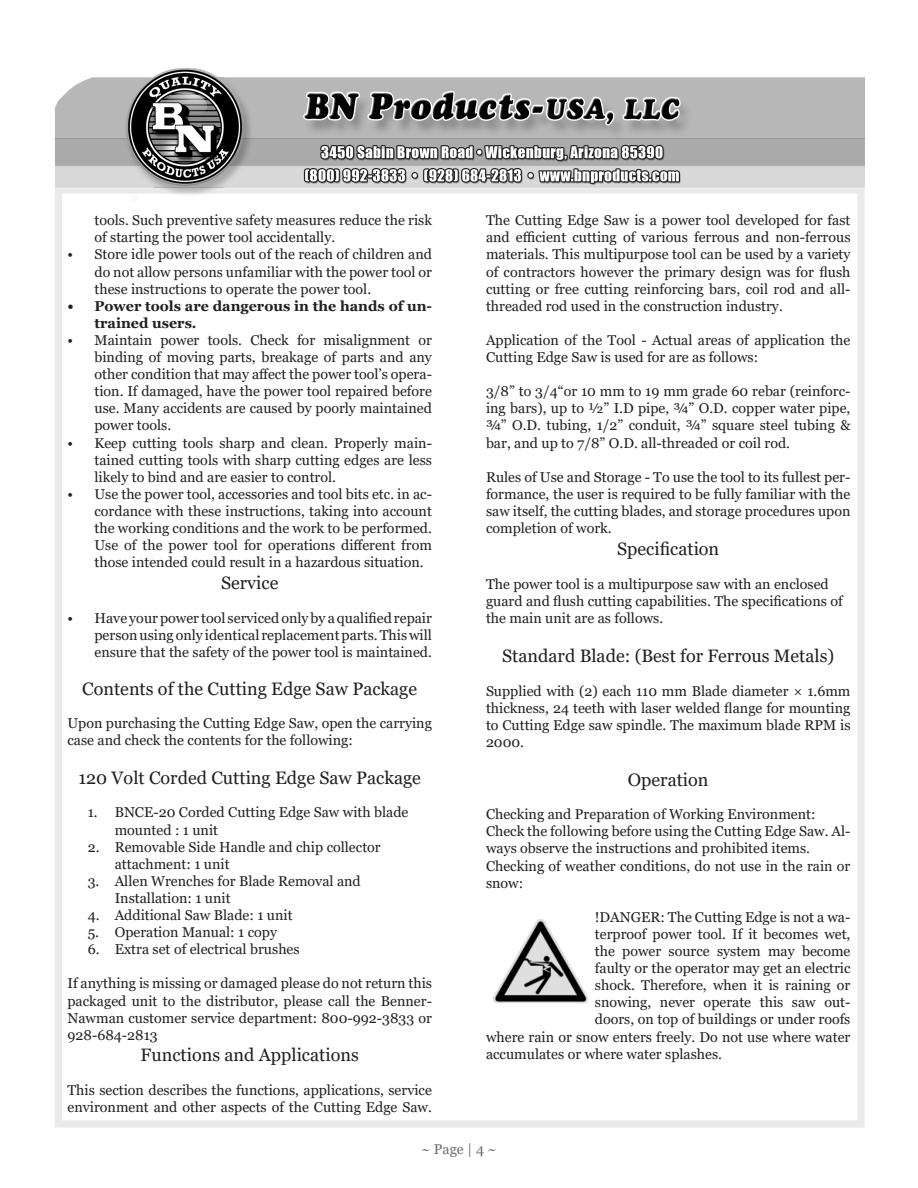
<style>
.page{position:relative;width:918px;height:1188px;background:#fff}
.page>*{position:absolute;margin:0;border:0;box-sizing:border-box;transform-origin:0 0}
.Paragraph_TOC{font:18px "Georgia";color:#231f20}
.t1{font:14.25px/17.1px "Georgia";color:#231f20}
.t2{font:700 14.25px/17.1px "Georgia";color:#231f20}
.t3{font:14.25px "Georgia";color:#6c6d70}
</style>
<div class="page">
<div style="left:55px;top:186px;width:810px;height:942px;background:#fff;border:7px solid #dcdddf"></div>
<img style="left:55px;top:67px;width:810px;height:135px">
<img style="left:493px;top:919px;width:95px;height:84px">
<p class="t1" style="left:94px;top:212px;width:339px">tools. Such preventive safety measures reduce the risk of starting the power tool accidentally.</p>
<p class="t1" style="left:94px;top:246px;width:339px;text-align:justify;text-indent:-27px">• Store idle power tools out of the reach of children and do not allow persons unfamiliar with the power tool or these instructions to operate the power tool.</p>
<p class="t2" style="left:94px;top:297px;width:339px;text-indent:-27px">• Power tools are dangerous in the hands of un&shy;trained users.</p>
<p class="t1" style="left:94px;top:332px;width:339px;text-align:justify;text-indent:-27px">• Maintain power tools. Check for misalignment or binding of moving parts, breakage of parts and any other condition that may affect the power tool’s opera&shy;tion. If damaged, have the power tool repaired before use. Many accidents are caused by poorly maintained power tools.</p>
<p class="t1" style="left:94px;top:434px;width:339px;text-align:justify;text-indent:-27px">• Keep cutting tools sharp and clean. Properly main&shy;tained cutting tools with sharp cutting edges are less likely to bind and are easier to control.</p>
<p class="t1" style="left:94px;top:486px;width:339px;text-align:justify;text-indent:-27px">• Use the power tool, accessories and tool bits etc. in ac&shy;cordance with these instructions, taking into account the working conditions and the work to be performed.<br>Use of the power tool for operations different from those intended could result in a hazardous situation.</p>
<p class="Paragraph_TOC" style="left:221px;top:572px;width:59px">Service</p>
<p class="t1" style="left:94px;top:610px;width:339px;text-align:justify;text-indent:-27px">• Have your power tool serviced only by a qualified repair person using only identical replacement parts. This will ensure that the safety of the power tool is maintained.</p>
<p class="Paragraph_TOC" style="left:82px;top:678px;width:336px">Contents of the Cutting Edge Saw Package</p>
<p class="t1" style="left:68px;top:715px;width:366px">Upon purchasing the Cutting Edge Saw, open the carrying case and check the contents for the following:</p>
<p class="Paragraph_TOC" style="left:78px;top:767px;width:344px">120 Volt Corded Cutting Edge Saw Package</p>
<p class="t1" style="left:115px;top:804px;width:295px;text-indent:-27px">1. BNCE-20 Corded Cutting Edge Saw with blade mounted : 1 unit</p>
<p class="t1" style="left:115px;top:839px;width:268px;text-indent:-27px">2. Removable Side Handle and chip collector attachment: 1 unit</p>
<p class="t1" style="left:115px;top:873px;width:248px;text-indent:-27px">3. Allen Wrenches for Blade Removal and<br>Installation: 1 unit</p>
<p class="t1" style="left:88px;top:907px;width:206px">4. Additional Saw Blade: 1 unit</p>
<p class="t1" style="left:88px;top:924px;width:191px">5. Operation Manual: 1 copy</p>
<p class="t1" style="left:88px;top:941px;width:213px">6. Extra set of electrical brushes</p>
<p class="t1" style="left:68px;top:975px;width:366px;text-align:justify">If anything is missing or damaged please do not return this packaged unit to the distributor, please call the Benner-Nawman customer service department: 800-992-3833 or 928-684-2813</p>
<p class="Paragraph_TOC" style="left:141px;top:1044px;width:220px">Functions and Applications</p>
<p class="t1" style="left:68px;top:1082px;width:366px">This section describes the functions, applications, service environment and other aspects of the Cutting Edge Saw.</p>
<p class="t1" style="left:486px;top:212px;width:366px;text-align:justify">The Cutting Edge Saw is a power tool developed for fast and efficient cutting of various ferrous and non-ferrous materials. This multipurpose tool can be used by a variety of contractors however the primary design was for flush cutting or free cutting reinforcing bars, coil rod and all&shy;threaded rod used in the construction industry.</p>
<p class="t1" style="left:486px;top:332px;width:366px">Application of the Tool - Actual areas of application the<br>Cutting Edge Saw is used for are as follows:</p>
<p class="t1" style="left:486px;top:383px;width:366px;text-align:justify">3/8” to 3/4“or 10 mm to 19 mm grade 60 rebar (reinforc&shy;ing bars), up to ½” I.D pipe, ¾” O.D. copper water pipe, ¾” O.D. tubing, 1/2” conduit, ¾” square steel tubing &amp; bar, and up to 7/8” O.D. all-threaded or coil rod.</p>
<p class="t1" style="left:486px;top:469px;width:366px;text-align:justify">Rules of Use and Storage - To use the tool to its fullest per&shy;formance, the user is required to be fully familiar with the saw itself, the cutting blades, and storage procedures upon completion of work.</p>
<p class="Paragraph_TOC" style="left:617px;top:538px;width:104px">Specification</p>
<p class="t1" style="left:486px;top:576px;width:358px">The power tool is a multipurpose saw with an enclosed guard and flush cutting capabilities. The specifications of the main unit are as follows.</p>
<p class="Paragraph_TOC" style="left:502px;top:645px;width:334px">Standard Blade: (Best for Ferrous Metals)</p>
<p class="t1" style="left:486px;top:683px;width:366px;text-align:justify">Supplied with (2) each 110 mm Blade diameter × 1.6mm thickness, 24 teeth with laser welded flange for mounting to Cutting Edge saw spindle. The maximum blade RPM is 2000.</p>
<p class="Paragraph_TOC" style="left:628px;top:769px;width:82px">Operation</p>
<p class="t1" style="left:486px;top:806px;width:331px">Checking and Preparation of Working Environment:</p>
<p class="t1" style="left:486px;top:823px;width:366px">Check the following before using the Cutting Edge Saw. Al&shy;ways observe the instructions and prohibited items.</p>
<p class="t1" style="left:486px;top:857px;width:366px">Checking of weather conditions, do not use in the rain or snow:</p>
<p class="t1" style="left:595px;top:909px;width:257px">!DANGER: The Cutting Edge is not a wa-</p>
<p class="t1" style="left:595px;top:926px;width:257px">terproof power tool. If it becomes wet,</p>
<p class="t1" style="left:595px;top:943px;width:257px">the power source system may become</p>
<p class="t1" style="left:595px;top:960px;width:257px">faulty or the operator may get an electric</p>
<p class="t1" style="left:595px;top:977px;width:257px">shock. Therefore, when it is raining or</p>
<p class="t1" style="left:595px;top:994px;width:257px">snowing, never operate this saw out-</p>
<p class="t1" style="left:595px;top:1011px;width:257px">doors, on top of buildings or under roofs</p>
<p class="t1" style="left:486px;top:1028px;width:366px">where rain or snow enters freely. Do not use where water</p>
<p class="t1" style="left:486px;top:1046px;width:238px">accumulates or where water splashes.</p>
<p class="t3" style="left:421px;top:1140px;width:77px">~ Page | 4 ~</p>
</div>
